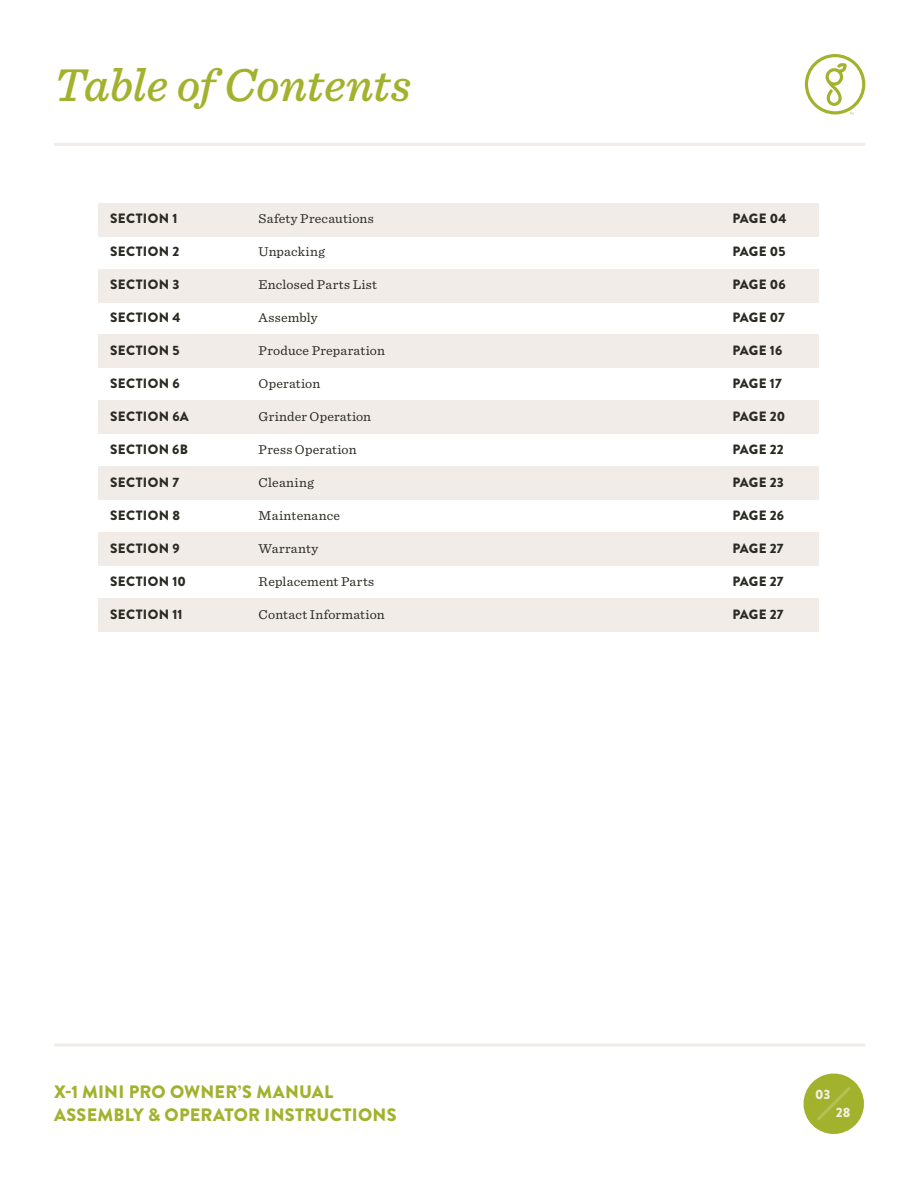
<style>
.page{position:relative;width:918px;height:1188px;background:#fff}
.page>*{position:absolute;margin:0;border:0;box-sizing:border-box;transform-origin:0 0}
.t1{font:italic 500 48px "Sentinel";letter-spacing:-.01em;color:#a2b22d}
.t2{font:900 18px/22.5px "Brandon Grotesque";letter-spacing:.015em;color:#a2b22d}
.t3{font:900 13.5px "Brandon Grotesque";letter-spacing:.025em;color:#2a2a22}
.t4{font:13.5px "Sentinel";letter-spacing:.015em;color:#2a2a22}
.t5{font:900 13.5px "Brandon Grotesque";color:#f3efe8}
</style>
<div class="page">
<svg style="left:805px;top:54px;width:60px;height:60px"></svg>
<svg style="left:803px;top:1073px;width:61px;height:61px"></svg>
<hr style="left:54px;top:143px;width:811px;height:3px;background:#f1ece7">
<hr style="left:54px;top:1044px;width:811px;height:3px;background:#f1ece7">
<div style="left:99px;top:203px;width:720px;height:33px;background:#f1ece7"></div>
<div style="left:99px;top:599px;width:720px;height:33px;background:#f1ece7"></div>
<div style="left:99px;top:335px;width:720px;height:33px;background:#f1ece7"></div>
<div style="left:99px;top:467px;width:720px;height:33px;background:#f1ece7"></div>
<div style="left:99px;top:269px;width:720px;height:33px;background:#f1ece7"></div>
<div style="left:99px;top:401px;width:720px;height:33px;background:#f1ece7"></div>
<div style="left:99px;top:533px;width:720px;height:33px;background:#f1ece7"></div>
<h1 class="t1" style="left:54px;top:49px;width:358px">Table of Contents</h1>
<p class="t3" style="left:110px;top:209px;width:69px">SECTION 1</p>
<p class="t3" style="left:110px;top:242px;width:71px">SECTION 2</p>
<p class="t3" style="left:110px;top:275px;width:71px">SECTION 3</p>
<p class="t3" style="left:110px;top:308px;width:72px">SECTION 4</p>
<p class="t3" style="left:110px;top:341px;width:71px">SECTION 5</p>
<p class="t3" style="left:110px;top:374px;width:71px">SECTION 6</p>
<p class="t3" style="left:110px;top:407px;width:80px">SECTION 6A</p>
<p class="t3" style="left:110px;top:440px;width:79px">SECTION 6B</p>
<p class="t3" style="left:110px;top:473px;width:70px">SECTION 7</p>
<p class="t3" style="left:110px;top:506px;width:71px">SECTION 8</p>
<p class="t3" style="left:110px;top:539px;width:71px">SECTION 9</p>
<p class="t3" style="left:110px;top:572px;width:77px">SECTION 10</p>
<p class="t3" style="left:110px;top:605px;width:74px">SECTION 11</p>
<p class="t4" style="left:259px;top:208px;width:117px">Safety Precautions</p>
<p class="t4" style="left:259px;top:241px;width:68px">Unpacking</p>
<p class="t4" style="left:259px;top:274px;width:120px">Enclosed Parts List</p>
<p class="t4" style="left:259px;top:307px;width:60px">Assembly</p>
<p class="t4" style="left:259px;top:340px;width:128px">Produce Preparation</p>
<p class="t4" style="left:259px;top:373px;width:63px">Operation</p>
<p class="t4" style="left:259px;top:406px;width:114px">Grinder Operation</p>
<p class="t4" style="left:259px;top:439px;width:99px">Press Operation</p>
<p class="t4" style="left:259px;top:472px;width:57px">Cleaning</p>
<p class="t4" style="left:259px;top:505px;width:83px">Maintenance</p>
<p class="t4" style="left:259px;top:538px;width:61px">Warranty</p>
<p class="t4" style="left:259px;top:571px;width:117px">Replacement Parts</p>
<p class="t4" style="left:259px;top:604px;width:128px">Contact Information</p>
<h2 class="t2" style="left:54px;top:1081px;width:344px">X-1 MINI PRO OWNER’S MANUAL<br>ASSEMBLY &amp; OPERATOR INSTRUCTIONS</h2>
<p class="t3" style="left:732px;top:209px;width:56px">PAGE 04</p>
<p class="t3" style="left:732px;top:242px;width:55px">PAGE 05</p>
<p class="t3" style="left:732px;top:275px;width:55px">PAGE 06</p>
<p class="t3" style="left:732px;top:308px;width:54px">PAGE 07</p>
<p class="t3" style="left:732px;top:341px;width:51px">PAGE 16</p>
<p class="t3" style="left:732px;top:374px;width:51px">PAGE 17</p>
<p class="t3" style="left:732px;top:407px;width:54px">PAGE 20</p>
<p class="t3" style="left:732px;top:440px;width:53px">PAGE 22</p>
<p class="t3" style="left:732px;top:473px;width:53px">PAGE 23</p>
<p class="t3" style="left:732px;top:506px;width:53px">PAGE 26</p>
<p class="t3" style="left:732px;top:539px;width:53px">PAGE 27</p>
<p class="t3" style="left:732px;top:572px;width:53px">PAGE 27</p>
<p class="t3" style="left:732px;top:605px;width:53px">PAGE 27</p>
<p class="t5" style="left:815px;top:1085px;width:17px">03</p>
<p class="t5" style="left:836px;top:1103px;width:16px">28</p>
</div>
